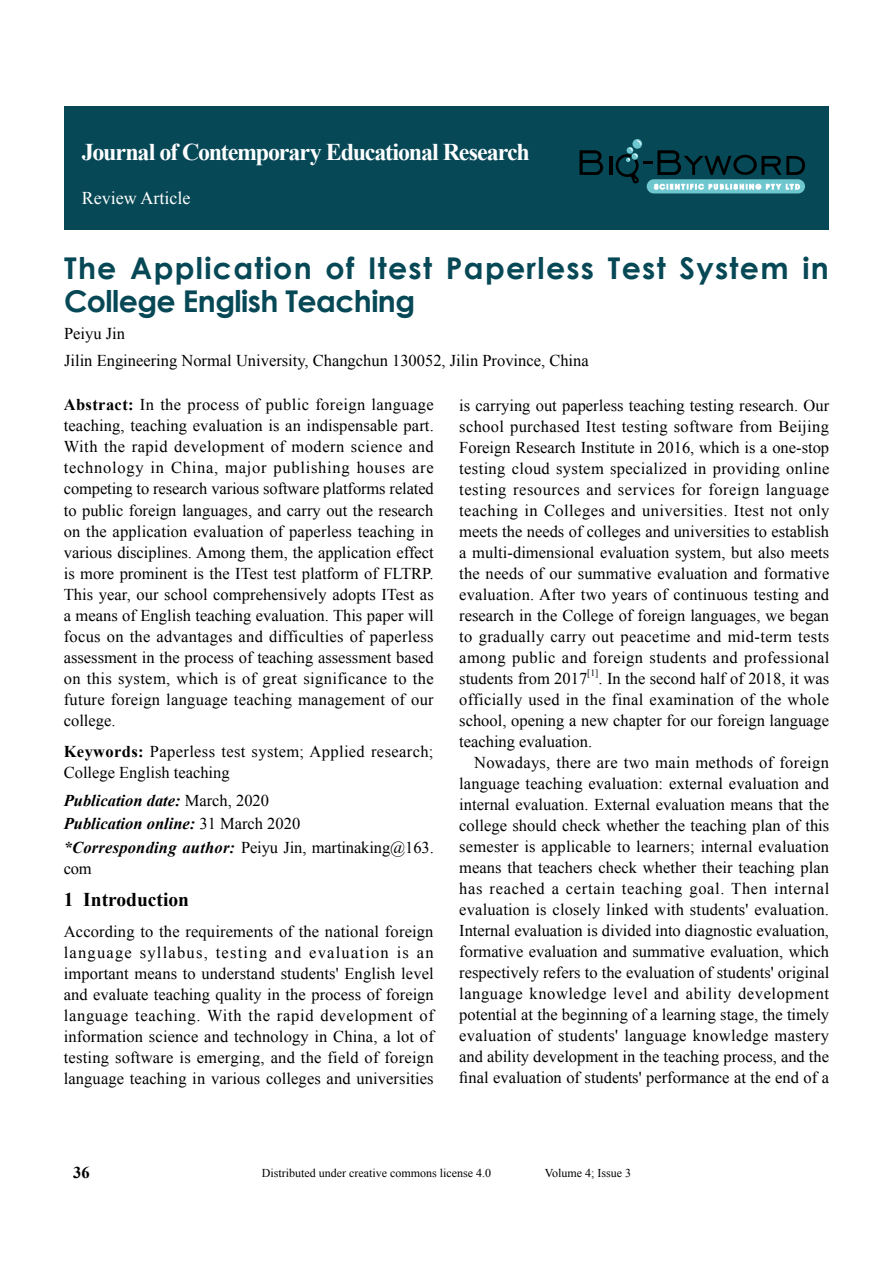
<style>
.page{position:relative;width:893px;height:1263px;background:#fff}
.page>*{position:absolute;margin:0;border:0;box-sizing:border-box;transform-origin:0 0}
.t1{font:700 30px/33px "Century Gothic";letter-spacing:.045em;color:#064855}
.t2{font:700 24px "Times New Roman";letter-spacing:-.05em;color:#fff}
.t3{font:700 19.5px "Times New Roman";color:#000}
.t4{font:18px "Times New Roman";color:#fff}
.t5{font:16.5px/21px "Times New Roman";color:#000;text-align:justify}
.t6{font:italic 700 16.5px/23.5px "Times New Roman";color:#000}
.t7{font:16.5px/21px "Times New Roman";letter-spacing:.02em;color:#000}
.t8{font:700 16.5px "Times New Roman";color:#000}
.t9{font:12px "Times New Roman";color:#000}
.t10{font:9.6px "Times New Roman";color:#000}
.s1{font-weight:700}
.s2{font-weight:400;font-style:normal}
</style>
<div class="page">
<div style="left:64px;top:106px;width:765px;height:123px;background:#064855"></div>
<svg style="left:580px;top:150px;width:23px;height:25px"></svg>
<hr style="left:609px;top:156px;width:3px;height:19px;background:#000">
<svg style="left:647px;top:179px;width:158px;height:14px"></svg>
<svg style="left:616px;top:140px;width:189px;height:49px"></svg>
<h2 class="t2" style="left:82px;top:135px;width:449px">Journal of Contemporary Educational Research</h2>
<p class="t4" style="left:82px;top:186px;width:110px">Review Article</p>
<h1 class="t1" style="left:64px;top:250px;width:766px">The Application of Itest Paperless Test System in<br>College English Teaching</h1>
<p class="t5" style="left:64px;top:320px;width:526px;line-height:27px">Peiyu Jin<br>Jilin Engineering Normal University, Changchun 130052, Jilin Province, China</p>
<p class="t5" style="left:64px;top:394px;width:372px"><span class="s1">Abstract:</span> In the process of public foreign language teaching, teaching evaluation is an indispensable part.<br>With the rapid development of modern science and technology in China, major publishing houses are competing to research various software platforms related to public foreign languages, and carry out the research on the application evaluation of paperless teaching in various disciplines. Among them, the application effect is more prominent is the ITest test platform of FLTRP.<br>This year, our school comprehensively adopts ITest as a means of English teaching evaluation. This paper will focus on the advantages and difficulties of paperless assessment in the process of teaching assessment based on this system, which is of great significance to the future foreign language teaching management of our college.</p>
<p class="t7" style="left:64px;top:741px;width:371px"><span class="s1">Keywords:</span> Paperless test system; Applied research;<br>College English teaching</p>
<p class="t6" style="left:64px;top:788px;width:371px">Publication date: <span class="s2">March, 2020<br></span>Publication online: <span class="s2">31 March 2020<br></span>*Corresponding author: <span class="s2">Peiyu Jin, martinaking@163.</span></p>
<p class="t5" style="left:64px;top:857px;width:29px">com</p>
<p class="t3" style="left:64px;top:886px;width:127px">1 Introduction</p>
<p class="t5" style="left:64px;top:921px;width:372px">According to the requirements of the national foreign language syllabus, testing and evaluation is an important means to understand students' English level and evaluate teaching quality in the process of foreign language teaching. With the rapid development of information science and technology in China, a lot of testing software is emerging, and the field of foreign language teaching in various colleges and universities</p>
<p class="t5" style="left:459px;top:394px;width:372px">is carrying out paperless teaching testing research. Our school purchased Itest testing software from Beijing Foreign Research Institute in 2016, which is a one-stop testing cloud system specialized in providing online testing resources and services for foreign language teaching in Colleges and universities. Itest not only meets the needs of colleges and universities to establish a multi-dimensional evaluation system, but also meets the needs of our summative evaluation and formative evaluation. After two years of continuous testing and research in the College of foreign languages, we began to gradually carry out peacetime and mid-term tests among public and foreign students and professional students from 2017</p>
<p class="t10" style="left:587px;top:666px;width:13px">[1]</p>
<p class="t5" style="left:459px;top:667px;width:371px;text-indent:139px">. In the second half of 2018, it was officially used in the final examination of the whole school, opening a new chapter for our foreign language teaching evaluation.</p>
<p class="t5" style="left:459px;top:751px;width:372px;text-indent:15px">Nowadays, there are two main methods of foreign language teaching evaluation: external evaluation and internal evaluation. External evaluation means that the college should check whether the teaching plan of this semester is applicable to learners; internal evaluation means that teachers check whether their teaching plan has reached a certain teaching goal. Then internal evaluation is closely linked with students' evaluation.<br>Internal evaluation is divided into diagnostic evaluation, formative evaluation and summative evaluation, which respectively refers to the evaluation of students' original language knowledge level and ability development potential at the beginning of a learning stage, the timely evaluation of students' language knowledge mastery and ability development in the teaching process, and the final evaluation of students' performance at the end of a</p>
<p class="t8" style="left:73px;top:1161px;width:18px">36</p>
<p class="t9" style="left:262px;top:1165px;width:231px">Distributed under creative commons license 4.0</p>
<p class="t9" style="left:545px;top:1165px;width:88px">Volume 4; Issue 3</p>
</div>
